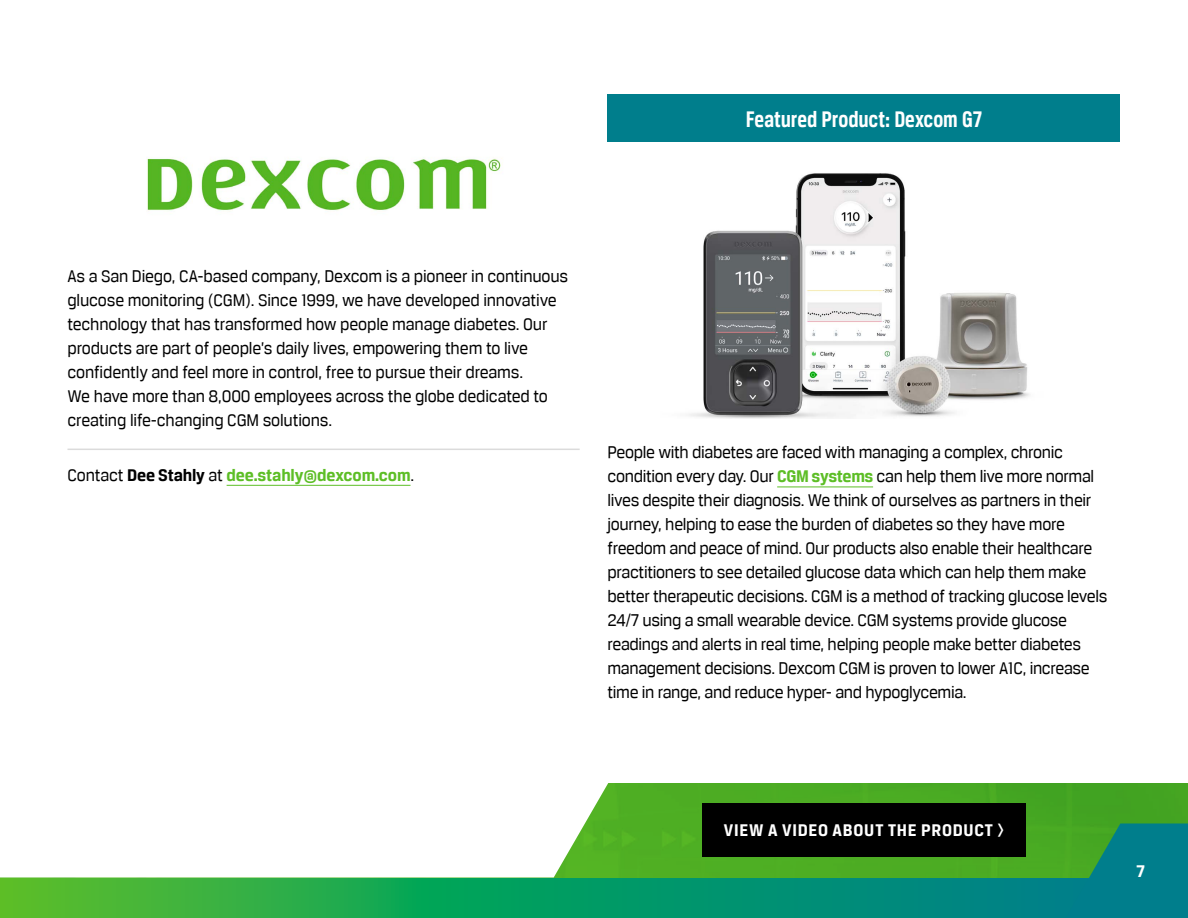
<style>
.page{position:relative;width:1188px;height:918px;background:#fff}
.page>*{position:absolute;margin:0;border:0;box-sizing:border-box;transform-origin:0 0}
.t1{font:700 24px "Breuer Condensed";letter-spacing:-.005em;color:#fff}
.t2{font:18px/24px "Breuer Text";letter-spacing:-.02em;color:#000}
.t3{font:700 18px "Breuer Text";letter-spacing:-.01em;color:#5dbe26}
.t4{font:700 18px "Breuer Text";letter-spacing:.035em;color:#fff}
.s1{font-weight:400;color:#000}
.s2{color:#000}
.s3{font-weight:700;color:#5dbe26}
</style>
<div class="page">
<svg style="left:0;top:878px;width:1066px;height:40px;background:#169f5d"></svg>
<img style="left:612px;top:783px;width:576px;height:95px">
<svg style="left:1066px;top:824px;width:122px;height:94px;background:#0d8578"></svg>
<svg style="left:0;top:783px;width:612px;height:95px"></svg>
<hr style="left:777px;top:487px;width:96px;height:1px;background:#5dbe26">
<img style="left:689px;top:173px;width:341px;height:246px">
<div style="left:608px;top:94px;width:512px;height:48px;background:#007e8c"></div>
<div style="left:702px;top:803px;width:324px;height:54px;background:#000"></div>
<img style="left:147px;top:158px;width:355px;height:53px">
<hr style="left:227px;top:485px;width:184px;height:1px;background:#5dbe26">
<hr style="left:68px;top:449px;width:512px;height:1px;background:#dbdbdb">
<h1 class="t1" style="left:746px;top:106px;width:238px">Featured Product: Dexcom G7</h1>
<p class="t2" style="left:68px;top:264px;width:502px">As a San Diego, CA-based company, Dexcom is a pioneer in continuous glucose monitoring (CGM). Since 1999, we have developed innovative technology that has transformed how people manage diabetes. Our products are part of people’s daily lives, empowering them to live confidently and feel more in control, free to pursue their dreams.<br>We have more than 8,000 employees across the globe dedicated to creating life-changing CGM solutions.</p>
<p class="t3" style="left:68px;top:465px;width:348px"><span class="s1">Contact</span> <span class="s2">Dee Stahly</span> <span class="s1">at</span> dee.stahly@dexcom.com<span class="s1">.</span></p>
<p class="t2" style="left:608px;top:440px;width:501px">People with diabetes are faced with managing a complex, chronic condition every day. Our <span class="s3">CGM systems</span> can help them live more normal lives despite their diagnosis. We think of ourselves as partners in their journey, helping to ease the burden of diabetes so they have more freedom and peace of mind. Our products also enable their healthcare practitioners to see detailed glucose data which can help them make better therapeutic decisions. CGM is a method of tracking glucose levels 24/7 using a small wearable device. CGM systems provide glucose readings and alerts in real time, helping people make better diabetes management decisions. Dexcom CGM is proven to lower A1C, increase time in range, and reduce hyper- and hypoglycemia.</p>
<p class="t4" style="left:724px;top:821px;width:282px">VIEW A VIDEO ABOUT THE PRODUCT &gt;</p>
<p class="t4" style="left:1137px;top:861px;width:10px">7</p>
</div>
